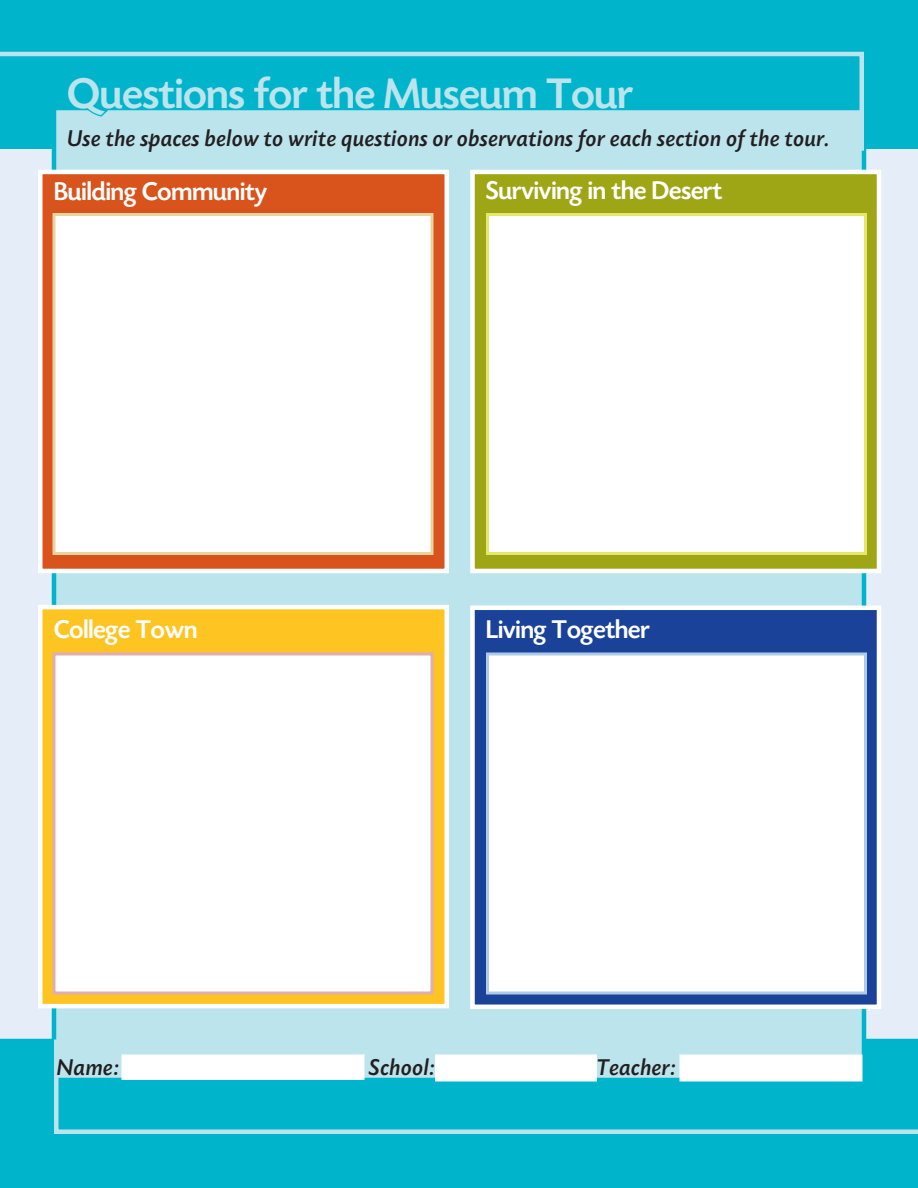
<style>
.page{position:relative;width:918px;height:1188px;background:#e5eef8}
.page>*{position:absolute;margin:0;border:0;box-sizing:border-box;transform-origin:0 0}
.t1{font:500 45px "Today Sans HEFOP";color:#bce4ed}
.t2{font:500 27px "Today Sans HEFOP";color:#fff}
.t3{font:italic 500 24px "Today Sans HEFOP";color:#231f20}
</style>
<div class="page">
<div style="left:0;top:0;width:918px;height:148px;background:#00b5cb"></div>
<div style="left:0;top:1040px;width:918px;height:148px;background:#00b5cb"></div>
<div style="left:52px;top:106px;width:814px;height:976px;background:#bce4ed;border:4px solid #00b5cb"></div>
<svg style="left:0;top:51px;width:866px;height:102px"></svg>
<svg style="left:52px;top:1037px;width:866px;height:97px"></svg>
<svg style="left:65px;top:73px;width:572px;height:45px"></svg>
<div style="left:38px;top:170px;width:411px;height:403px;background:#d9531c;border:4px solid #fff"></div>
<div style="left:52px;top:213px;width:382px;height:342px;background:#fff;border:3px solid #e8d3a1"></div>
<div style="left:38px;top:605px;width:411px;height:403px;background:#fec422;border:4px solid #fff"></div>
<div style="left:52px;top:652px;width:382px;height:342px;background:#fff;border:3px solid #dfadb2"></div>
<div style="left:470px;top:170px;width:411px;height:403px;background:#9ea615;border:4px solid #fff"></div>
<div style="left:486px;top:213px;width:381px;height:342px;background:#fff;border:3px solid #e4e76b"></div>
<div style="left:470px;top:606px;width:411px;height:403px;background:#1b4299;border:4px solid #fff"></div>
<div style="left:486px;top:652px;width:381px;height:342px;background:#fff;border:3px solid #afcae9"></div>
<div style="left:122px;top:1054px;width:242px;height:26px;background:#fff"></div>
<div style="left:680px;top:1054px;width:182px;height:28px;background:#fff"></div>
<div style="left:435px;top:1054px;width:162px;height:28px;background:#fff"></div>
<p class="t1" style="left:68px;top:70px;width:567px">Questions for the Museum Tour</p>
<p class="t3" style="left:68px;top:125px;width:764px">Use the spaces below to write questions or observations for each section of the tour.</p>
<p class="t2" style="left:54px;top:178px;width:215px">Building Community</p>
<p class="t2" style="left:486px;top:176px;width:238px">Surviving in the Desert</p>
<p class="t2" style="left:54px;top:616px;width:145px">College Town</p>
<p class="t2" style="left:486px;top:616px;width:165px">Living Together</p>
<p class="t3" style="left:57px;top:1055px;width:64px">Name:</p>
<p class="t3" style="left:370px;top:1055px;width:67px">School:</p>
<p class="t3" style="left:597px;top:1055px;width:81px">Teacher:</p>
</div>
